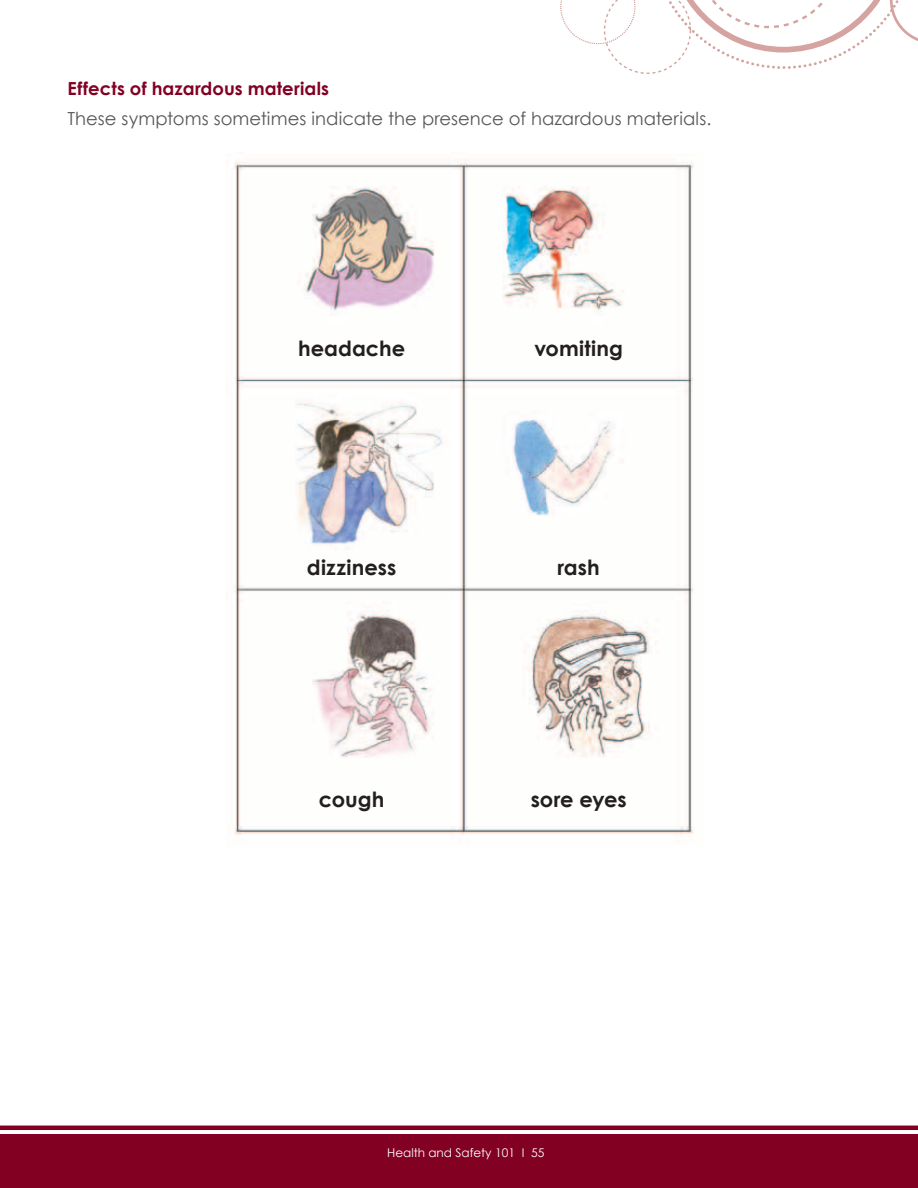
<style>
.page{position:relative;width:918px;height:1188px;background:#fff}
.page>*{position:absolute;margin:0;border:0;box-sizing:border-box;transform-origin:0 0}
.t1{font:700 21px "Century Gothic";letter-spacing:.005em;color:#231f20}
.t2{font:18px "Century Gothic";letter-spacing:.005em;color:#57585a}
.t3{font:700 18px "Century Gothic";letter-spacing:.005em;color:#820123}
.t4{font:12px "Century Gothic";color:#fff}
</style>
<div class="page">
<hr style="left:0;top:1126px;width:918px;height:4px;background:#820123">
<div style="left:0;top:1134px;width:918px;height:54px;background:#820123"></div>
<svg style="left:560px;top:0;width:358px;height:74px"></svg>
<img style="left:234px;top:159px;width:460px;height:676px">
<p class="t3" style="left:68px;top:77px;width:263px">Effects of hazardous materials</p>
<p class="t2" style="left:68px;top:108px;width:642px">These symptoms sometimes indicate the presence of hazardous materials.</p>
<p class="t1" style="left:298px;top:336px;width:109px">headache</p>
<p class="t1" style="left:534px;top:336px;width:90px">vomiting</p>
<p class="t1" style="left:307px;top:554px;width:91px">dizziness</p>
<p class="t1" style="left:557px;top:554px;width:44px">rash</p>
<p class="t1" style="left:319px;top:786px;width:67px">cough</p>
<p class="t1" style="left:531px;top:786px;width:97px">sore eyes</p>
<p class="t4" style="left:387px;top:1145px;width:159px">Health and Safety 101 I 55</p>
</div>
